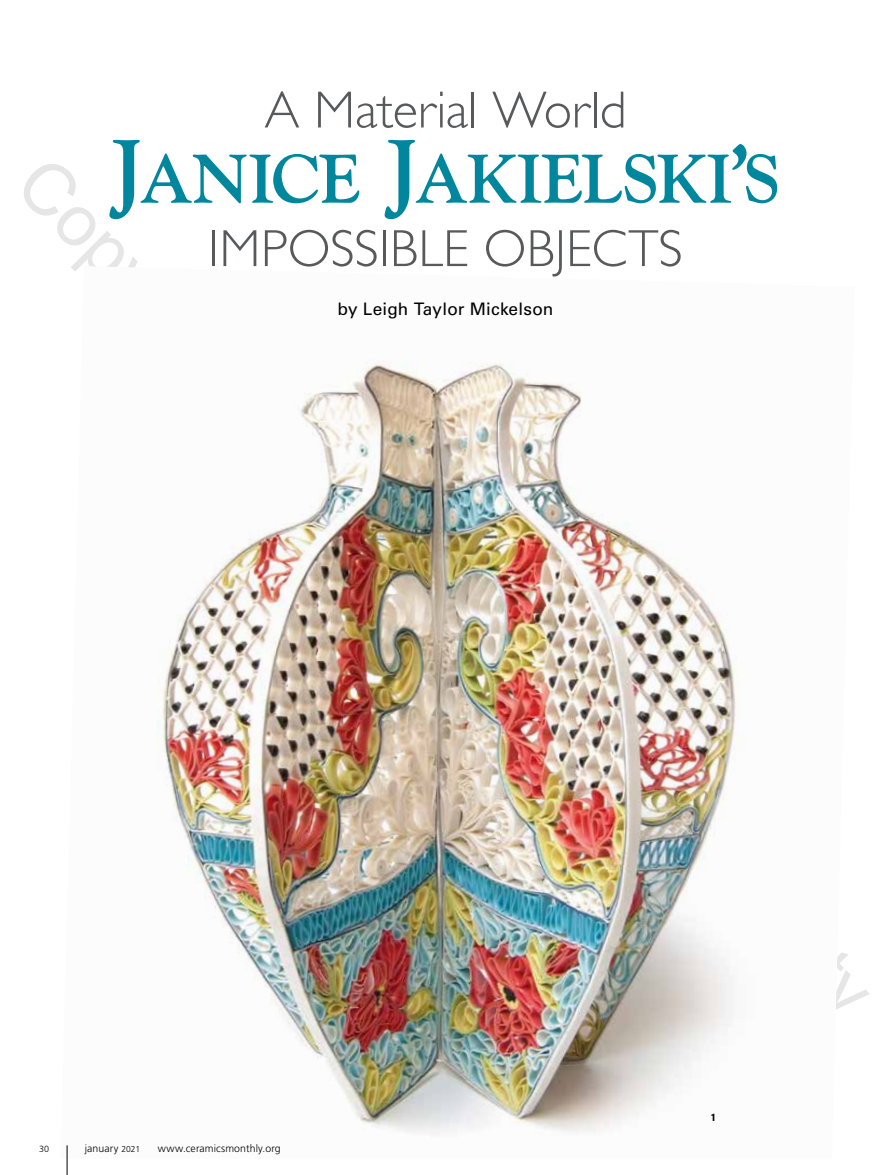
<style>
.page{position:relative;width:891px;height:1175px;background:#fff}
.page>*{position:absolute;margin:0;border:0;box-sizing:border-box;transform-origin:0 0}
.t1{font:700 68.1px "Goudy";letter-spacing:-.015em;color:#00869d}
.t2{font:300 52.5px "Gill Sans";color:#58595b}
.t3{font:17.25px "Univers LT Pro 55 Roman";letter-spacing:.01em;color:#000}
.t4{font:300 10.5px "Frutiger LT Pro";letter-spacing:.01em;color:#000}
.t5{font:700 10.5px "Acumin Pro";color:#000}
.t6{font:300 9px "Frutiger LT Pro";color:#000}
.s1{font-size:88.95px}
.s2{font-size:82.05px}
.s3{font-size:8.55px}
</style>
<div class="page">
<img style="left:66px;top:361px;width:671px;height:797px">
<svg style="left:67px;top:1145px;width:1px;height:29px"></svg>
<h2 class="t2" style="left:264px;top:80px;width:364px">A Material World</h2>
<h1 class="t1" style="left:110px;top:137px;width:672px"><span class="s1">J</span>ANICE <span class="s1">J</span>AKIELSKI<span class="s2">’</span>S</h1>
<h2 class="t2" style="left:208px;top:219px;width:476px">IMPOSSIBLE OBJECTS</h2>
<h3 class="t3" style="left:338px;top:297px;width:217px">by Leigh Taylor Mickelson</h3>
<p class="t6" style="left:39px;top:1143px;width:12px">30</p>
<p class="t4" style="left:85px;top:1142px;width:57px">january <span class="s3">2021</span></p>
<p class="t4" style="left:158px;top:1142px;width:125px">www.ceramicsmonthly.org</p>
<p class="t5" style="left:711px;top:1109px;width:6px">1</p>
</div>
